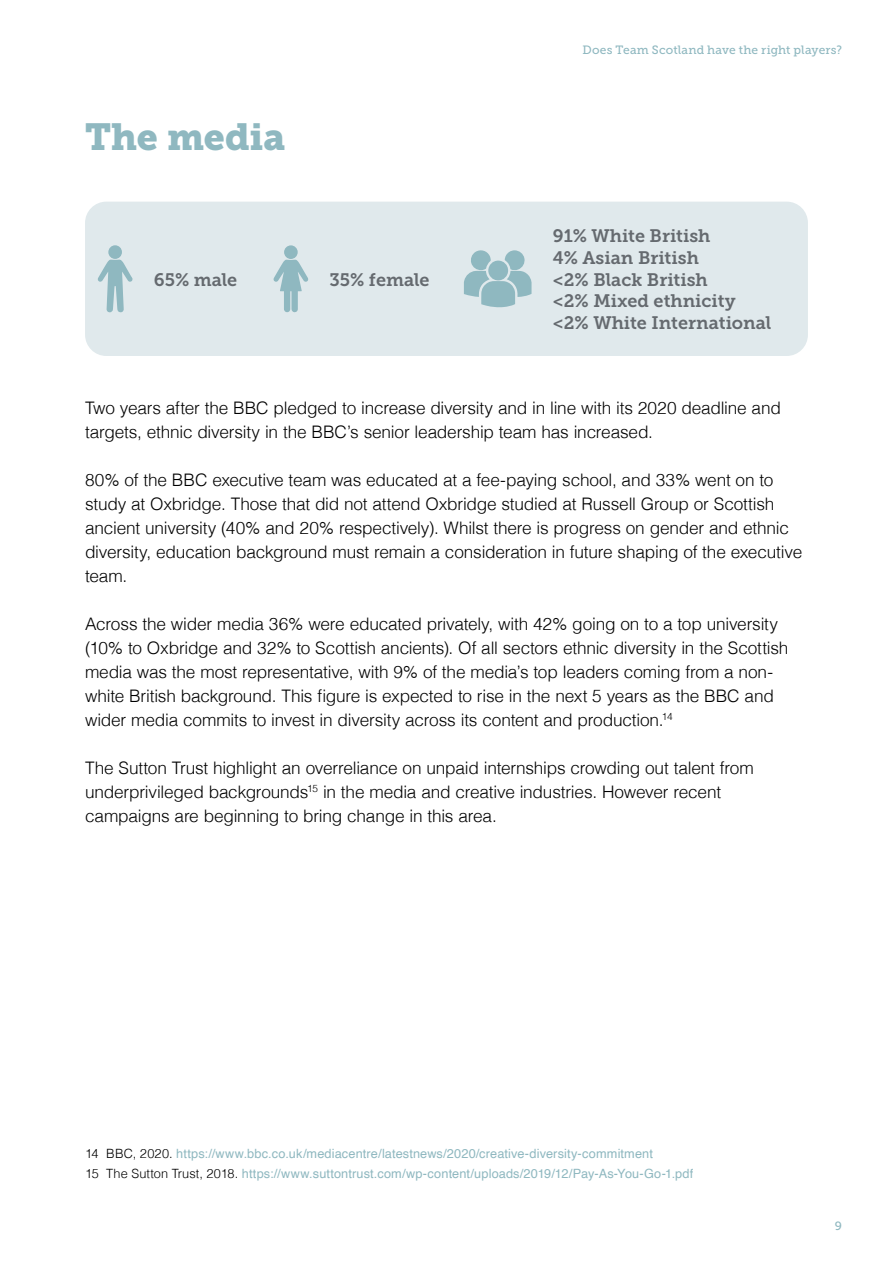
<style>
.page{position:relative;width:893px;height:1263px;background:#fff}
.page>*{position:absolute;margin:0;border:0;box-sizing:border-box;transform-origin:0 0}
.t1{font:37.5px "Museo Slab 900";letter-spacing:-.005em;color:#8fb8c0}
.t2{font:18px/21.6px "Museo Slab 700";color:#656a6f}
.t3{font:300 17.25px/24px "Helvetica";letter-spacing:-.01em;color:#000}
.t4{font:12.75px/19.5px "Helvetica";letter-spacing:.01em;color:#8fb8c0}
.t5{font:12px "Museo Slab 500";letter-spacing:.01em;color:#8fb8c0}
.s1{font-weight:300;color:#000}
</style>
<div class="page">
<div style="left:85px;top:202px;width:723px;height:154px;background:#e0e9ec;border-radius:21px"></div>
<svg style="left:97px;top:260px;width:36px;height:53px"></svg>
<div style="left:108px;top:245px;width:14px;height:14px;background:#8fb8c0;border-radius:50%"></div>
<svg style="left:273px;top:260px;width:36px;height:52px"></svg>
<div style="left:284px;top:245px;width:14px;height:14px;background:#8fb8c0;border-radius:50%"></div>
<svg style="left:464px;top:250px;width:67px;height:58px"></svg>
<h1 class="t1" style="left:85px;top:115px;width:202px">The media</h1>
<p class="t2" style="left:154px;top:269px;width:85px">65% male</p>
<p class="t2" style="left:329px;top:269px;width:102px">35% female</p>
<p class="t5" style="left:583px;top:43px;width:261px">Does Team Scotland have the right players?</p>
<p class="t2" style="left:553px;top:225px;width:220px">91% White British<br>4% Asian British<br>&lt;2% Black British<br>&lt;2% Mixed ethnicity &lt;2% White International</p>
<p class="t3" style="left:85px;top:395px;width:697px">Two years after the BBC pledged to increase diversity and in line with its 2020 deadline and targets, ethnic diversity in the BBC’s senior leadership team has increased.</p>
<p class="t3" style="left:85px;top:467px;width:719px">80% of the BBC executive team was educated at a fee-paying school, and 33% went on to study at Oxbridge. Those that did not attend Oxbridge studied at Russell Group or Scottish ancient university (40% and 20% respectively). Whilst there is progress on gender and ethnic diversity, education background must remain a consideration in future shaping of the executive team.</p>
<p class="t3" style="left:85px;top:611px;width:705px">Across the wider media 36% were educated privately, with 42% going on to a top university (10% to Oxbridge and 32% to Scottish ancients). Of all sectors ethnic diversity in the Scottish media was the most representative, with 9% of the media’s top leaders coming from a non&shy;white British background. This figure is expected to rise in the next 5 years as the BBC and wider media commits to invest in diversity across its content and production.<sup>14</sup></p>
<p class="t3" style="left:85px;top:755px;width:670px">The Sutton Trust highlight an overreliance on unpaid internships crowding out talent from underprivileged backgrounds<sup>15</sup> in the media and creative industries. However recent campaigns are beginning to bring change in this area.</p>
<p class="t4" style="left:85px;top:1144px;width:610px"><span class="s1">14 BBC, 2020.</span> https://www.bbc.co.uk/mediacentre/latestnews/2020/creative-diversity-commitment<br><span class="s1">15 The Sutton Trust, 2018.</span> https://www.suttontrust.com/wp-content/uploads/2019/12/Pay-As-You-Go-1.pdf</p>
<p class="t5" style="left:835px;top:1219px;width:9px">9</p>
</div>
